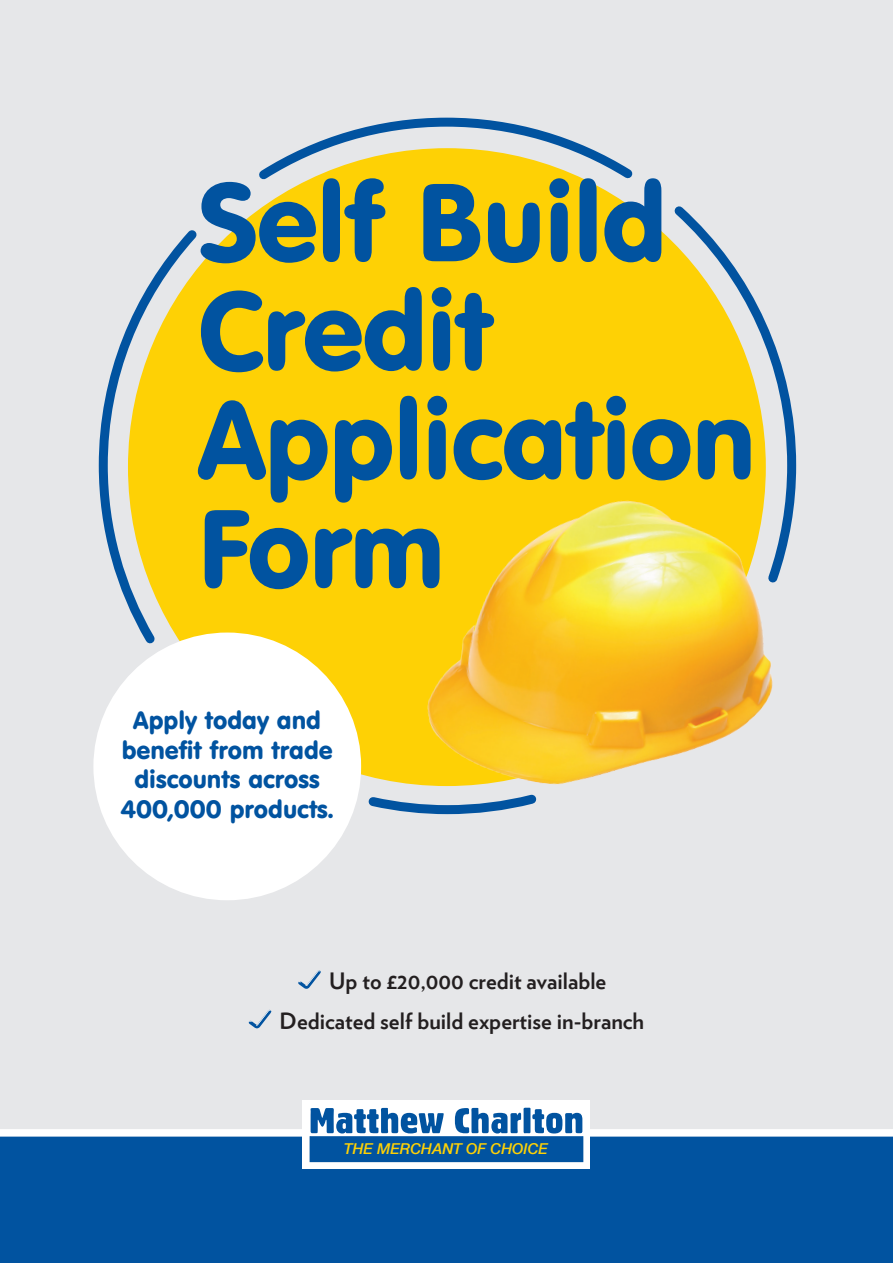
<style>
.page{position:relative;width:893px;height:1263px;background:#e6e7e9}
.page>*{position:absolute;margin:0;border:0;box-sizing:border-box;transform-origin:0 0}
.t1{font:108.75px/108.8px "VAG Rounded BT";letter-spacing:-.01em;color:#0153a0}
.t2{font:24.6px/29.5px "VAG Rounded BT";color:#0153a0;text-align:center}
.t3{font:700 22.5px/39.6px "Verlag";color:#231f20;text-align:center}
.t4{font:italic 500 15px "Helvetica Neue";color:#fed105}
</style>
<div class="page">
<div style="left:0;top:1135px;width:893px;height:128px;background:#0153a0"></div>
<div style="left:0;top:1129px;width:893px;height:7px;background:#fff"></div>
<div style="left:128px;top:148px;width:638px;height:638px;background:#fed105;border-radius:50%"></div>
<svg style="left:259px;top:117px;width:374px;height:70px"></svg>
<svg style="left:666px;top:206px;width:130px;height:240px"></svg>
<svg style="left:98px;top:230px;width:107px;height:414px"></svg>
<div style="left:93px;top:632px;width:268px;height:268px;background:#fff;border-radius:50%"></div>
<img style="left:365px;top:446px;width:432px;height:369px">
<div style="left:303px;top:1100px;width:287px;height:69px;background:#fff"></div>
<svg style="left:309px;top:1108px;width:275px;height:55px"></svg>
<div style="left:310px;top:1137px;width:273px;height:24px;background:#0153a0"></div>
<div style="left:310px;top:1137px;width:273px;height:25px;border:1px solid #0153a0"></div>
<svg style="left:311px;top:1108px;width:133px;height:25px"></svg>
<svg style="left:455px;top:1108px;width:127px;height:25px"></svg>
<svg style="left:298px;top:970px;width:23px;height:19px"></svg>
<svg style="left:249px;top:1010px;width:22px;height:18px"></svg>
<h1 class="t1" style="left:198px;top:166px;width:560px">Self Build<br>Credit<br>Application<br>Form</h1>
<p class="t2" style="left:121px;top:705px;width:214px">Apply today and benefit from trade discounts across<br>400,000 products.</p>
<p class="t3" style="left:280px;top:960px;width:366px">Up to £20,000 credit available<br>Dedicated self build expertise in-branch</p>
<p class="t4" style="left:344px;top:1136px;width:206px">THE MERCHANT OF CHOICE</p>
</div>
